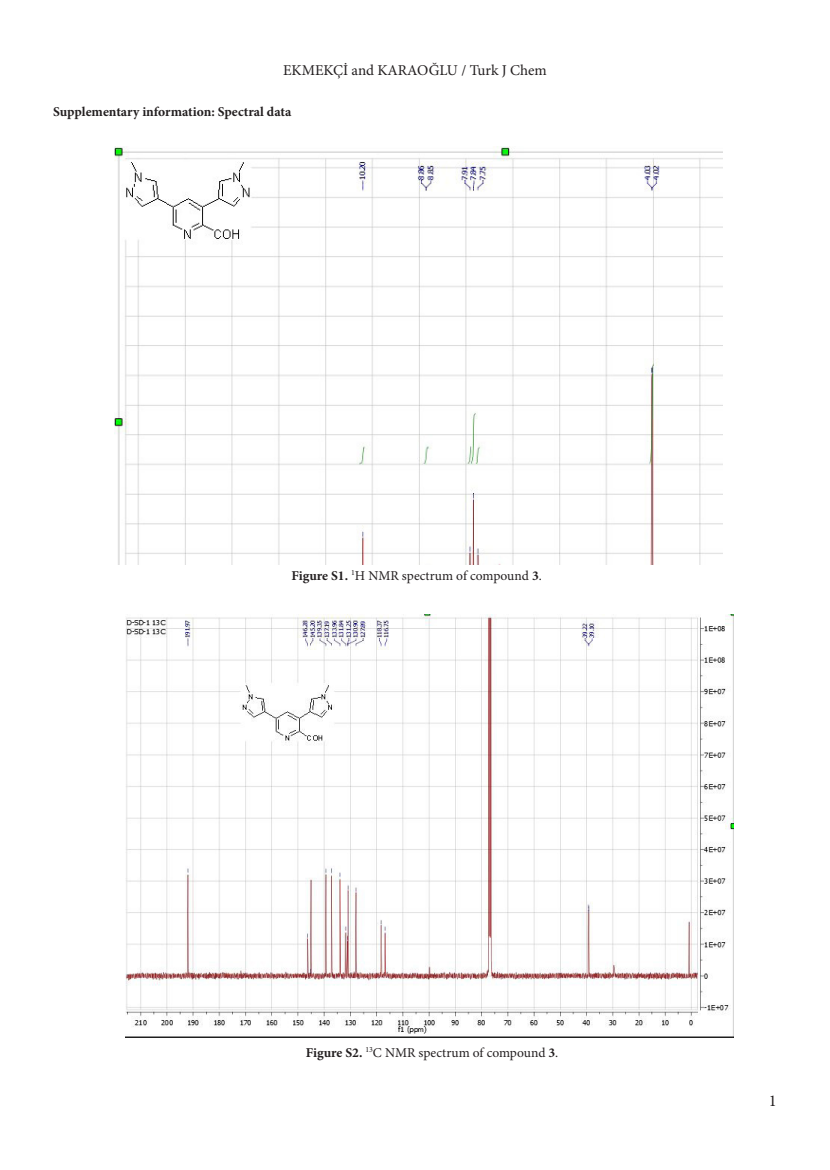
<style>
.page{position:relative;width:830px;height:1170px;background:#fff}
.page>*{position:absolute;margin:0;border:0;box-sizing:border-box;transform-origin:0 0}
.t1{font:16.5px "Minion Pro";color:#231f20}
.t2{font:15px "Minion Pro";color:#231f20}
.t3{font:13.5px "Minion Pro";color:#231f20}
.t4{font:700 13.5px "Minion Pro";color:#231f20}
.s1{font-weight:700}
.s2{font-weight:700;color:#fff}
</style>
<div class="page">
<img style="left:115px;top:147px;width:606px;height:417px">
<img style="left:126px;top:614px;width:607px;height:423px">
<p class="t2" style="left:283px;top:60px;width:265px">EKMEKÇİ and KARAOĞLU / Turk J Chem</p>
<p class="t4" style="left:53px;top:102px;width:239px">Supplementary information: Spectral data</p>
<p class="t3" style="left:291px;top:566px;width:255px"><span class="s1">Figure S1.</span> <sup>1</sup>H NMR spectrum of compound <span class="s1">3</span>.<span class="s2">.</span></p>
<p class="t3" style="left:305px;top:1043px;width:254px"><span class="s1">Figure S2.</span> <sup>13</sup>C NMR spectrum of compound <span class="s1">3</span>.</p>
<p class="t1" style="left:768px;top:1089px;width:9px">1</p>
</div>
